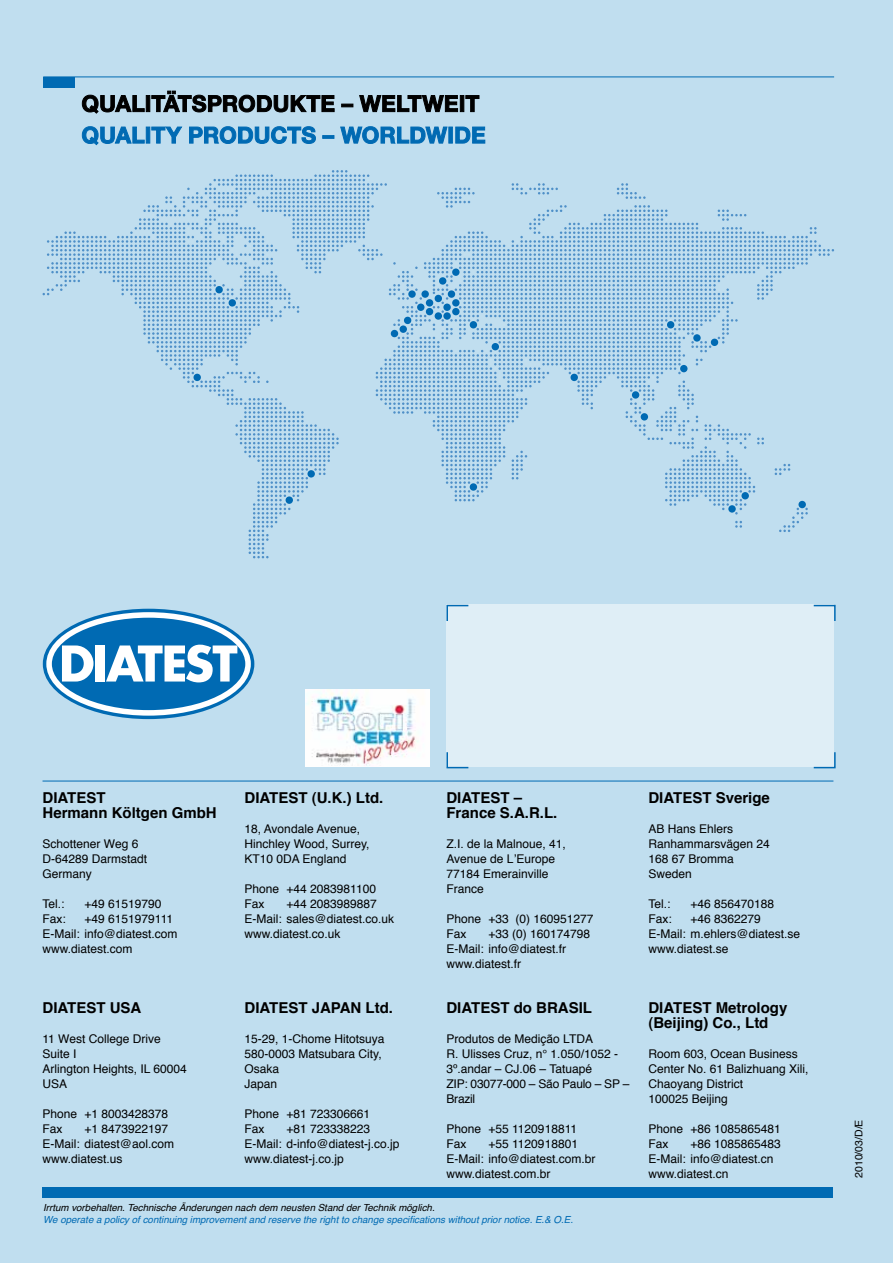
<style>
.page{position:relative;width:893px;height:1263px;background:#c0deef}
.page>*{position:absolute;margin:0;border:0;box-sizing:border-box;transform-origin:0 0}
.t1{font:700 15px/15px "Helvetica";color:#000}
.t2{font:12px/15px "Helvetica";color:#000}
.t3{font:10.5px "Helvetica";color:#000}
.t4{font:italic 9.75px "Helvetica";color:#006ab3}
.t5{font:italic 9.75px "Helvetica";color:#000}
</style>
<div class="page">
<div style="left:43px;top:1187px;width:790px;height:11px;background:#006ab3"></div>
<hr style="left:43px;top:781px;width:790px;height:1px;background:#006ab3">
<div style="left:43px;top:77px;width:32px;height:11px;background:#006ab3"></div>
<hr style="left:43px;top:77px;width:791px;height:1px;background:#006ab3">
<svg style="left:46px;top:611px;width:206px;height:105px;background:#2a82bf"></svg>
<div style="left:43px;top:609px;width:211px;height:110px;border:6px solid #006ab3;border-radius:50%"></div>
<svg style="left:62px;top:645px;width:32px;height:36px"></svg>
<div style="left:95px;top:645px;width:10px;height:36px;background:#fff"></div>
<svg style="left:106px;top:645px;width:131px;height:37px;background:#95c1df"></svg>
<div style="left:46px;top:612px;width:205px;height:104px;border:6px solid #fff;border-radius:50%"></div>
<div style="left:446px;top:604px;width:390px;height:165px;background:#dfeef6"></div>
<img style="left:305px;top:690px;width:124px;height:76px">
<svg style="left:43px;top:170px;width:791px;height:388px"></svg>
<div style="left:229px;top:299px;width:7px;height:8px;background:#006ab3;border-radius:50%"></div>
<div style="left:215px;top:286px;width:8px;height:7px;background:#006ab3;border-radius:50%"></div>
<div style="left:307px;top:470px;width:8px;height:7px;background:#006ab3;border-radius:50%"></div>
<div style="left:193px;top:374px;width:8px;height:7px;background:#006ab3;border-radius:50%"></div>
<div style="left:286px;top:496px;width:7px;height:8px;background:#006ab3;border-radius:50%"></div>
<div style="left:417px;top:304px;width:7px;height:7px;background:#006ab3;border-radius:50%"></div>
<div style="left:435px;top:295px;width:7px;height:7px;background:#006ab3;border-radius:50%"></div>
<div style="left:426px;top:299px;width:7px;height:8px;background:#006ab3;border-radius:50%"></div>
<div style="left:421px;top:290px;width:8px;height:8px;background:#006ab3;border-radius:50%"></div>
<div style="left:435px;top:312px;width:7px;height:8px;background:#006ab3;border-radius:50%"></div>
<div style="left:426px;top:308px;width:7px;height:7px;background:#006ab3;border-radius:50%"></div>
<div style="left:443px;top:304px;width:8px;height:7px;background:#006ab3;border-radius:50%"></div>
<div style="left:448px;top:290px;width:7px;height:8px;background:#006ab3;border-radius:50%"></div>
<div style="left:452px;top:299px;width:8px;height:8px;background:#006ab3;border-radius:50%"></div>
<div style="left:452px;top:308px;width:8px;height:7px;background:#006ab3;border-radius:50%"></div>
<div style="left:470px;top:321px;width:7px;height:7px;background:#006ab3;border-radius:50%"></div>
<div style="left:492px;top:343px;width:7px;height:7px;background:#006ab3;border-radius:50%"></div>
<div style="left:470px;top:483px;width:7px;height:8px;background:#006ab3;border-radius:50%"></div>
<div style="left:741px;top:492px;width:8px;height:7px;background:#006ab3;border-radius:50%"></div>
<div style="left:798px;top:501px;width:8px;height:7px;background:#006ab3;border-radius:50%"></div>
<div style="left:728px;top:505px;width:8px;height:8px;background:#006ab3;border-radius:50%"></div>
<div style="left:680px;top:365px;width:7px;height:7px;background:#006ab3;border-radius:50%"></div>
<div style="left:632px;top:391px;width:7px;height:8px;background:#006ab3;border-radius:50%"></div>
<div style="left:570px;top:374px;width:8px;height:7px;background:#006ab3;border-radius:50%"></div>
<div style="left:641px;top:413px;width:7px;height:8px;background:#006ab3;border-radius:50%"></div>
<div style="left:443px;top:312px;width:8px;height:8px;background:#006ab3;border-radius:50%"></div>
<div style="left:404px;top:317px;width:7px;height:7px;background:#006ab3;border-radius:50%"></div>
<div style="left:400px;top:325px;width:7px;height:8px;background:#006ab3;border-radius:50%"></div>
<div style="left:391px;top:330px;width:7px;height:7px;background:#006ab3;border-radius:50%"></div>
<div style="left:408px;top:290px;width:8px;height:8px;background:#006ab3;border-radius:50%"></div>
<div style="left:452px;top:268px;width:8px;height:8px;background:#006ab3;border-radius:50%"></div>
<div style="left:439px;top:277px;width:7px;height:8px;background:#006ab3;border-radius:50%"></div>
<div style="left:711px;top:339px;width:7px;height:7px;background:#006ab3;border-radius:50%"></div>
<div style="left:693px;top:334px;width:8px;height:8px;background:#006ab3;border-radius:50%"></div>
<div style="left:667px;top:321px;width:7px;height:7px;background:#006ab3;border-radius:50%"></div>
<svg style="left:82px;top:126px;width:403px;height:19px"></svg>
<svg style="left:82px;top:91px;width:397px;height:22px"></svg>
<p class="t1" style="left:43px;top:791px;width:176px">DIATEST<br>Hermann Költgen GmbH</p>
<p class="t2" style="left:43px;top:837px;width:106px">Schottener Weg 6<br>D-64289 Darmstadt<br>Germany</p>
<p class="t2" style="left:43px;top:897px;width:24px">Tel.:</p>
<p class="t2" style="left:85px;top:897px;width:79px">+49 61519790</p>
<p class="t2" style="left:43px;top:912px;width:25px">Fax:</p>
<p class="t2" style="left:43px;top:912px;width:136px;text-indent:42px">+49 6151979111<br>E-Mail: info@diatest.com www.diatest.com</p>
<p class="t1" style="left:43px;top:1001px;width:100px">DIATEST USA</p>
<p class="t2" style="left:43px;top:1032px;width:146px">11 West College Drive<br>Suite I<br>Arlington Heights, IL 60004<br>USA</p>
<p class="t2" style="left:43px;top:1107px;width:127px">Phone +1 8003428378<br>Fax</p>
<p class="t2" style="left:43px;top:1122px;width:133px;text-indent:42px">+1 8473922197<br>E-Mail: diatest@aol.com www.diatest.us</p>
<p class="t1" style="left:244px;top:791px;width:140px">DIATEST (U.K.) Ltd.</p>
<p class="t2" style="left:244px;top:822px;width:126px">18, Avondale Avenue,<br>Hinchley Wood, Surrey,<br>KT10 0DA England</p>
<p class="t2" style="left:244px;top:882px;width:133px">Phone +44 2083981100<br>Fax</p>
<p class="t2" style="left:244px;top:897px;width:151px;text-indent:42px">+44 2083989887<br>E-Mail: sales@diatest.co.uk www.diatest.co.uk</p>
<p class="t1" style="left:244px;top:1001px;width:150px">DIATEST JAPAN Ltd.</p>
<p class="t2" style="left:244px;top:1032px;width:142px">15-29, 1-Chome Hitotsuya<br>580-0003 Matsubara City,<br>Osaka<br>Japan</p>
<p class="t2" style="left:244px;top:1107px;width:127px">Phone +81 723306661<br>Fax</p>
<p class="t2" style="left:244px;top:1122px;width:156px;text-indent:42px">+81 723338223<br>E-Mail: d-info@diatest-j.co.jp www.diatest-j.co.jp</p>
<p class="t1" style="left:446px;top:791px;width:112px">DIATEST –<br>France S.A.R.L.</p>
<p class="t2" style="left:446px;top:837px;width:121px">Z.I. de la Malnoue, 41,<br>Avenue de L’Europe<br>77184 Emerainville<br>France</p>
<p class="t2" style="left:446px;top:912px;width:149px">Phone +33 (0) 160951277<br>Fax</p>
<p class="t2" style="left:446px;top:927px;width:145px;text-indent:42px">+33 (0) 160174798<br>E-Mail: info@diatest.fr www.diatest.fr</p>
<p class="t1" style="left:446px;top:1001px;width:147px">DIATEST do BRASIL</p>
<p class="t2" style="left:446px;top:1032px;width:184px">Produtos de Medição LTDA<br>R. Ulisses Cruz, n° 1.050/1052 -<br>3º.andar – CJ.06 – Tatuapé<br>ZIP: 03077-000 – São Paulo – SP –<br>Brazil</p>
<p class="t2" style="left:446px;top:1122px;width:132px">Phone +55 1120918811<br>Fax</p>
<p class="t2" style="left:446px;top:1137px;width:150px;text-indent:42px">+55 1120918801<br>E-Mail: info@diatest.com.br www.diatest.com.br</p>
<p class="t5" style="left:43px;top:1200px;width:393px">Irrtum vorbehalten. Technische Änderungen nach dem neusten Stand der Technik möglich.</p>
<p class="t4" style="left:43px;top:1212px;width:531px">We operate a policy of continuing improvement and reserve the right to change specifications without prior notice. E.&amp; O.E.</p>
<p class="t1" style="left:648px;top:791px;width:123px">DIATEST Sverige</p>
<p class="t2" style="left:648px;top:822px;width:123px">AB Hans Ehlers<br>Ranhammarsvägen 24<br>168 67 Bromma<br>Sweden</p>
<p class="t2" style="left:648px;top:897px;width:24px">Tel.:</p>
<p class="t2" style="left:690px;top:897px;width:85px">+46 856470188</p>
<p class="t2" style="left:648px;top:912px;width:25px">Fax:</p>
<p class="t2" style="left:648px;top:912px;width:153px;text-indent:42px">+46 8362279<br>E-Mail: m.ehlers@diatest.se www.diatest.se</p>
<p class="t1" style="left:648px;top:1001px;width:140px">DIATEST Metrology (Beijing) Co., Ltd</p>
<p class="t2" style="left:648px;top:1047px;width:162px">Room 603, Ocean Business<br>Center No. 61 Balizhuang Xili,<br>Chaoyang District<br>100025 Beijing</p>
<p class="t2" style="left:648px;top:1122px;width:134px">Phone +86 1085865481<br>Fax</p>
<p class="t2" style="left:648px;top:1137px;width:134px;text-indent:42px">+86 1085865483<br>E-Mail: info@diatest.cn www.diatest.cn</p>
<p class="t3" style="left:851px;top:1178px;width:60px;rotate:-90deg">2010/03/D/E</p>
</div>
